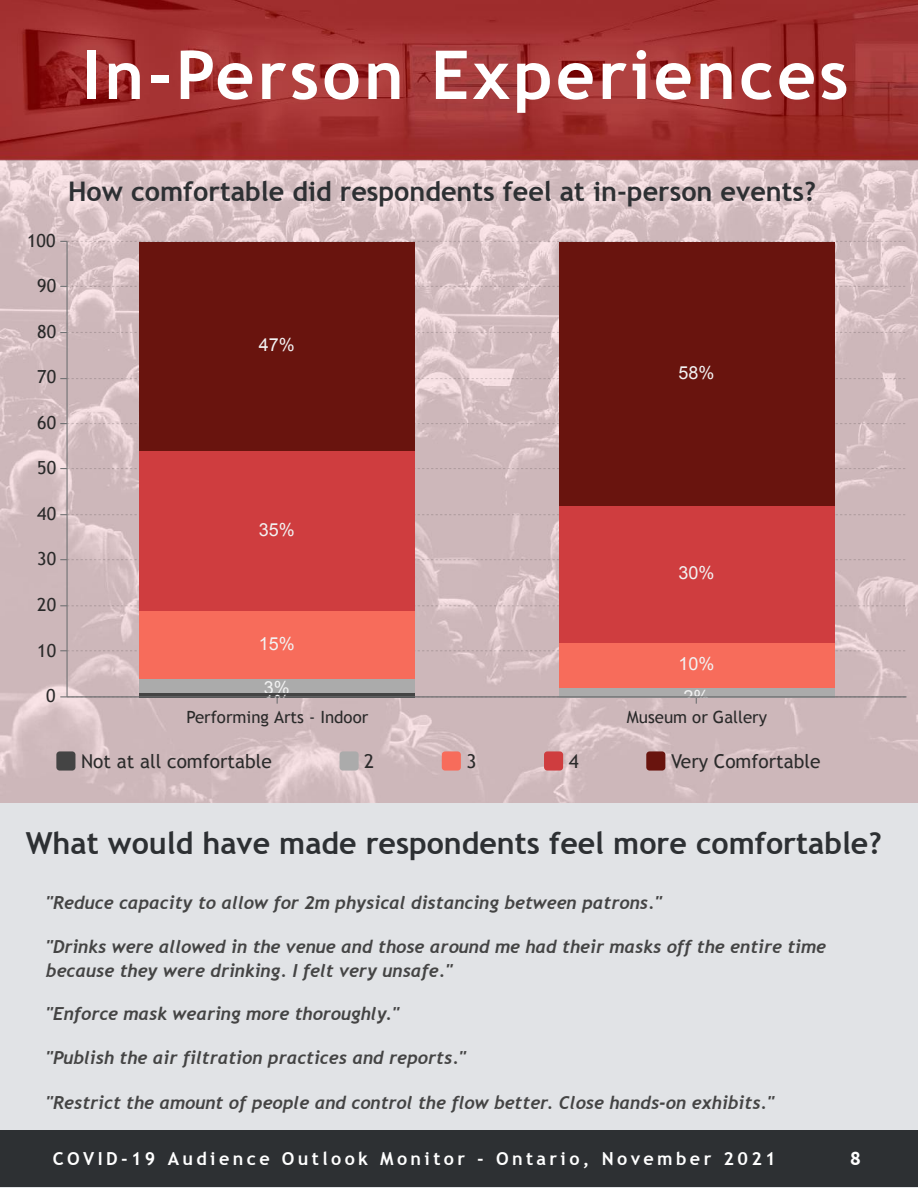
<style>
.page{position:relative;width:918px;height:1188px;background:#e1e3e6}
.page>*{position:absolute;margin:0;border:0;box-sizing:border-box;transform-origin:0 0}
.t1{font:700 67.5px "Trebuchet MS";letter-spacing:.05em;color:#fff}
.t2{font:700 30.3px "Trebuchet MS";color:#2d3033}
.t3{font:700 27px "Trebuchet MS";color:#2d3033}
.t4{font:700 20.25px "Source Sans Pro";color:#fff}
.t5{font:19.05px "Trebuchet MS";color:#2b2b2b}
.t6{font:italic 700 18px/23.7px "Trebuchet";color:#444}
.t7{font:700 18px "Trebuchet MS";letter-spacing:.19em;color:#fff}
.t8{font:18px/13.6px "Arial";color:#f2f2f2}
.t9{font:18px "Trebuchet MS";color:#292929}
.t10{font:16.8px "Trebuchet MS";color:#292929}
</style>
<div class="page">
<img style="left:0;top:188px;width:918px;height:614px">
<img style="left:0;top:0;width:918px;height:188px">
<div style="left:0;top:1131px;width:918px;height:56px;background:#2d3033"></div>
<svg style="left:60px;top:241px;width:845px;height:463px;background:#d1bbbe"></svg>
<div style="left:140px;top:242px;width:275px;height:209px;background:#69140e"></div>
<div style="left:559px;top:242px;width:276px;height:264px;background:#69140e"></div>
<div style="left:140px;top:451px;width:275px;height:160px;background:#cf3d3f"></div>
<div style="left:559px;top:506px;width:276px;height:137px;background:#cf3d3f"></div>
<div style="left:140px;top:611px;width:275px;height:68px;background:#f76c5b"></div>
<div style="left:559px;top:643px;width:276px;height:45px;background:#f76c5b"></div>
<div style="left:140px;top:679px;width:275px;height:14px;background:#ababab"></div>
<div style="left:559px;top:688px;width:276px;height:9px;background:#ababab"></div>
<hr style="left:140px;top:693px;width:275px;height:4px;background:#444">
<hr style="left:66px;top:241px;width:2px;height:456px;background:#717274">
<hr style="left:67px;top:696px;width:839px;height:1px;background:#717274">
<svg style="left:56px;top:751px;width:19px;height:20px"></svg>
<svg style="left:340px;top:751px;width:19px;height:20px"></svg>
<svg style="left:442px;top:751px;width:19px;height:20px"></svg>
<svg style="left:544px;top:751px;width:19px;height:20px"></svg>
<svg style="left:646px;top:751px;width:19px;height:20px"></svg>
<h1 class="t1" style="left:82px;top:33px;width:768px">In-Person Experiences</h1>
<p class="t9" style="left:27px;top:230px;width:30px">100</p>
<p class="t9" style="left:37px;top:275px;width:20px">90</p>
<p class="t9" style="left:37px;top:321px;width:20px">80</p>
<p class="t9" style="left:37px;top:366px;width:20px">70</p>
<p class="t9" style="left:37px;top:412px;width:20px">60</p>
<p class="t9" style="left:37px;top:457px;width:20px">50</p>
<p class="t9" style="left:37px;top:503px;width:20px">40</p>
<p class="t9" style="left:37px;top:549px;width:20px">30</p>
<p class="t9" style="left:37px;top:594px;width:20px">20</p>
<p class="t9" style="left:37px;top:640px;width:20px">10</p>
<p class="t9" style="left:46px;top:685px;width:11px">0</p>
<h3 class="t3" style="left:68px;top:175px;width:749px">How comfortable did respondents feel at in-person events?</h3>
<p class="t8" style="left:259px;top:338px;width:37px">47%</p>
<p class="t8" style="left:259px;top:523px;width:37px">35%</p>
<p class="t8" style="left:259px;top:637px;width:37px">15%</p>
<p class="t8" style="left:679px;top:366px;width:37px">58%</p>
<p class="t8" style="left:679px;top:566px;width:37px">30%</p>
<p class="t8" style="left:679px;top:657px;width:37px">10%</p>
<p class="t8" style="left:264px;top:681px;width:27px">3%<br>1%</p>
<p class="t8" style="left:684px;top:690px;width:27px">2%</p>
<p class="t10" style="left:186px;top:707px;width:183px">Performing Arts - Indoor</p>
<p class="t10" style="left:627px;top:707px;width:142px">Museum or Gallery</p>
<p class="t5" style="left:81px;top:750px;width:192px">Not at all comfortable</p>
<p class="t5" style="left:364px;top:750px;width:12px">2</p>
<p class="t5" style="left:467px;top:750px;width:12px">3</p>
<p class="t5" style="left:569px;top:750px;width:12px">4</p>
<p class="t5" style="left:671px;top:750px;width:151px">Very Comfortable</p>
<h2 class="t2" style="left:26px;top:824px;width:857px">What would have made respondents feel more comfortable?</h2>
<p class="t6" style="left:46px;top:891px;width:617px">"Reduce capacity to allow for 2m physical distancing between patrons."</p>
<p class="t6" style="left:46px;top:935px;width:782px">"Drinks were allowed in the venue and those around me had their masks off the entire time because they were drinking. I felt very unsafe."</p>
<p class="t6" style="left:46px;top:1003px;width:355px">"Enforce mask wearing more thoroughly."</p>
<p class="t6" style="left:46px;top:1046px;width:421px">"Publish the air filtration practices and reports."</p>
<p class="t6" style="left:46px;top:1091px;width:730px">"Restrict the amount of people and control the flow better. Close hands-on exhibits."</p>
<p class="t7" style="left:53px;top:1147px;width:725px">COVID-19 Audience Outlook Monitor - Ontario, November 2021</p>
<p class="t4" style="left:850px;top:1145px;width:12px">8</p>
</div>
